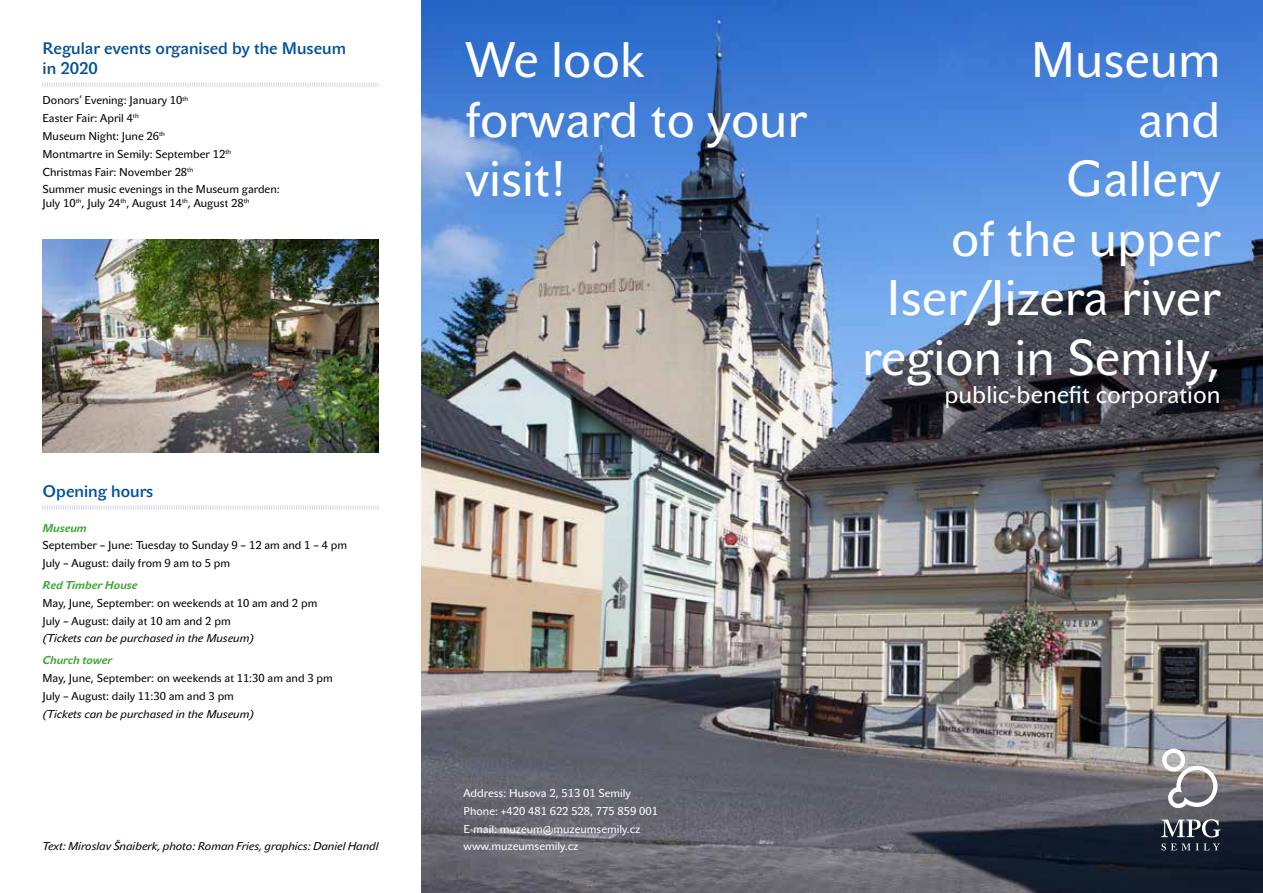
<style>
.page{position:relative;width:1263px;height:893px;background:#fff}
.page>*{position:absolute;margin:0;border:0;box-sizing:border-box;transform-origin:0 0}
.t1{font:49.5px/59.4px "John Sans Text Pro";color:#fff;text-align:right}
.t2{font:24px "John Sans Text Pro";color:#fff}
.t3{font:16.5px/19.8px "John Sans Medium Pro";color:#005095}
.t4{font:11.25px/17.7px "John Sans Text Pro";color:#000}
.t5{font:italic 11.25px "John Sans Text Pro";color:#000}
.t6{font:11.25px/17.7px "John Sans Text Pro";color:#fff}
.t7{font:italic 700 11.25px "John Sans Text Pro";color:#3fa535}
</style>
<div class="page">
<img style="left:421px;top:0;width:842px;height:893px">
<svg style="left:1161px;top:819px;width:59px;height:18px"></svg>
<svg style="left:1161px;top:843px;width:29px;height:7px"></svg>
<svg style="left:1196px;top:843px;width:24px;height:7px"></svg>
<svg style="left:1162px;top:749px;width:55px;height:59px"></svg>
<svg style="left:43px;top:82px;width:336px;height:5px"></svg>
<svg style="left:43px;top:505px;width:336px;height:5px"></svg>
<img style="left:43px;top:239px;width:335px;height:214px">
<h3 class="t3" style="left:43px;top:39px;width:305px">Regular events organised by the Museum in 2020</h3>
<p class="t4" style="left:43px;top:92px;width:239px">Donors’ Evening: January 10<sup>th<br></sup>Easter Fair: April 4<sup>th<br></sup>Museum Night: June 26<sup>th<br></sup>Montmartre in Semily: September 12<sup>th<br></sup>Christmas Fair: November 28<sup>th<br></sup>Summer music evenings in the Museum garden:</p>
<p class="t4" style="left:43px;top:194px;width:208px">July 10<sup>th</sup>, July 24<sup>th</sup>, August 14<sup>th</sup>, August 28<sup>th</sup></p>
<h3 class="t3" style="left:43px;top:481px;width:112px">Opening hours</h3>
<p class="t7" style="left:43px;top:521px;width:46px">Museum</p>
<p class="t4" style="left:43px;top:537px;width:306px">September – June: Tuesday to Sunday 9 – 12 am and 1 – 4 pm<br>July – August: daily from 9 am to 5 pm</p>
<p class="t7" style="left:43px;top:579px;width:96px">Red Timber House</p>
<p class="t4" style="left:43px;top:594px;width:276px">May, June, September: on weekends at 10 am and 2 pm<br>July – August: daily at 10 am and 2 pm</p>
<p class="t5" style="left:43px;top:632px;width:213px">(Tickets can be purchased in the Museum)</p>
<p class="t7" style="left:43px;top:654px;width:71px">Church tower</p>
<p class="t4" style="left:43px;top:669px;width:292px">May, June, September: on weekends at 11:30 am and 3 pm<br>July – August: daily 11:30 am and 3 pm</p>
<p class="t5" style="left:43px;top:707px;width:213px">(Tickets can be purchased in the Museum)</p>
<h1 class="t1" style="left:466px;top:31px;width:343px;text-align:left">We look forward to your visit!</h1>
<p class="t6" style="left:463px;top:784px;width:196px">Address: Husova 2, 513 01 Semily<br>Phone: +420 481 622 528, 775 859 001<br>E-mail: muzeum@muzeumsemily.cz</p>
<p class="t5" style="left:43px;top:840px;width:337px">Text: Miroslav Šnaiberk, photo: Roman Fries, graphics: Daniel Handl</p>
<p class="t6" style="left:463px;top:838px;width:116px">www.muzeumsemily.cz</p>
<h1 class="t1" style="left:862px;top:31px;width:360px">Museum<br>and<br>Gallery<br>of the upper<br>Iser/Jizera river region in Semily,</h1>
<h2 class="t2" style="left:944px;top:381px;width:277px">public-benefit corporation</h2>
</div>
